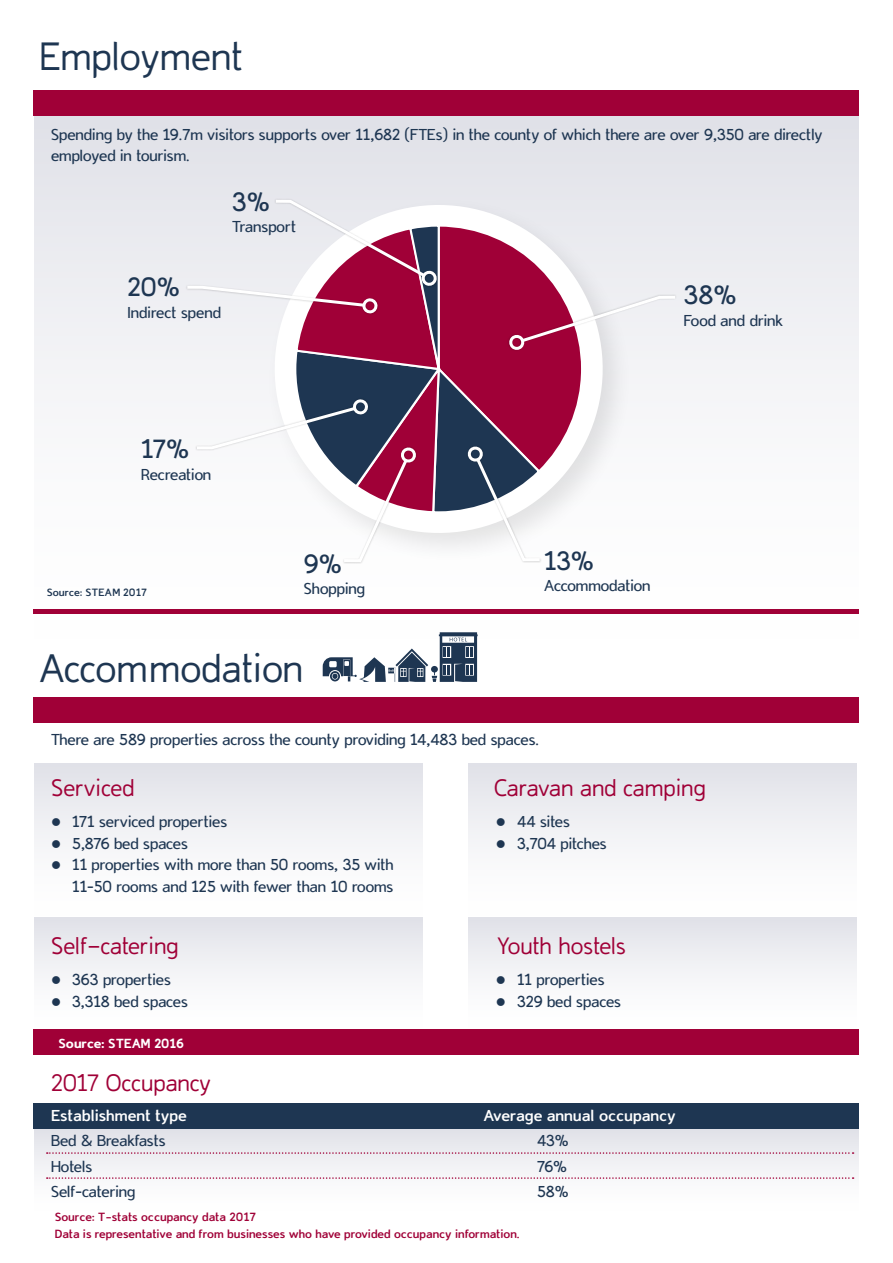
<style>
.page{position:relative;width:893px;height:1263px;background:#fff}
.page>*{position:absolute;margin:0;border:0;box-sizing:border-box;transform-origin:0 0}
.t1{font:100 45px "Durham Sans";color:#1e3652}
.t2{font:30px "Durham Sans";letter-spacing:-.005em;color:#1e3652}
.t3{font:100 27px "Durham Sans";color:#a00037}
.t4{font:18px/21.6px "Durham Sans";color:#1e3652}
.t5{font:700 18px "Durham Sans";color:#fff}
.t6{font:900 15px "Durham Sans";color:#fff}
.t7{font:700 13.5px/16.2px "Durham Sans";color:#a00037}
.t8{font:700 12px "Durham Sans";color:#1e3652}
</style>
<div class="page">
<div style="left:34px;top:1129px;width:825px;height:82px;background:linear-gradient(to bottom,#e2e2e8,#fff)"></div>
<div style="left:34px;top:1103px;width:825px;height:26px;background:#1e3652"></div>
<div style="left:34px;top:116px;width:825px;height:529px;background:linear-gradient(to bottom,#e2e3ea,#fff)"></div>
<div style="left:34px;top:763px;width:388px;height:155px;background:linear-gradient(to bottom,#e2e3ea,#fff)"></div>
<div style="left:34px;top:918px;width:388px;height:111px;background:linear-gradient(to bottom,#e2e3ea,#fff)"></div>
<div style="left:468px;top:763px;width:388px;height:155px;background:linear-gradient(to bottom,#e2e3ea,#fff)"></div>
<div style="left:468px;top:918px;width:388px;height:111px;background:linear-gradient(to bottom,#e2e3ea,#fff)"></div>
<div style="left:34px;top:90px;width:825px;height:26px;background:#a00037"></div>
<div style="left:34px;top:697px;width:825px;height:26px;background:#a00037"></div>
<div style="left:252px;top:182px;width:373px;height:16px;background:#e6e7ec"></div>
<svg style="left:184px;top:198px;width:494px;height:366px"></svg>
<div style="left:34px;top:609px;width:825px;height:5px;background:#a00037"></div>
<div style="left:34px;top:1029px;width:825px;height:25px;background:#a00037"></div>
<svg style="left:323px;top:632px;width:155px;height:50px"></svg>
<svg style="left:47px;top:1152px;width:807px;height:2px;background:#d7adbe"></svg>
<svg style="left:47px;top:1177px;width:807px;height:2px"></svg>
<h1 class="t1" style="left:40px;top:31px;width:205px">Employment</h1>
<p class="t4" style="left:51px;top:123px;width:773px">Spending by the 19.7m visitors supports over 11,682 (FTEs) in the county of which there are over 9,350 are directly employed in tourism.</p>
<h2 class="t2" style="left:232px;top:185px;width:39px">3%</h2>
<p class="t4" style="left:232px;top:216px;width:65px">Transport</p>
<h2 class="t2" style="left:128px;top:270px;width:54px">20%</h2>
<p class="t4" style="left:128px;top:301px;width:95px">Indirect spend</p>
<h2 class="t2" style="left:684px;top:278px;width:54px">38%</h2>
<p class="t4" style="left:684px;top:309px;width:101px">Food and drink</p>
<h2 class="t2" style="left:141px;top:432px;width:50px">17%</h2>
<p class="t4" style="left:141px;top:463px;width:72px">Recreation</p>
<p class="t8" style="left:47px;top:585px;width:102px">Source: STEAM 2017</p>
<h2 class="t2" style="left:304px;top:546px;width:40px">9%</h2>
<p class="t4" style="left:304px;top:577px;width:63px">Shopping</p>
<h1 class="t1" style="left:40px;top:643px;width:265px">Accommodation</h1>
<h2 class="t2" style="left:544px;top:543px;width:51px">13%</h2>
<p class="t4" style="left:544px;top:574px;width:108px">Accommodation</p>
<p class="t4" style="left:51px;top:729px;width:489px">There are 589 properties across the county providing 14,483 bed spaces.</p>
<h3 class="t3" style="left:51px;top:773px;width:85px">Serviced</h3>
<p class="t4" style="left:51px;top:810px;width:178px">● 171 serviced properties</p>
<p class="t4" style="left:51px;top:832px;width:139px">● 5,876 bed spaces</p>
<p class="t4" style="left:51px;top:853px;width:344px;text-align:right">● 11 properties with more than 50 rooms, 35 with<br>11-50 rooms and 125 with fewer than 10 rooms</p>
<h3 class="t3" style="left:51px;top:930px;width:129px">Self-catering</h3>
<p class="t4" style="left:51px;top:968px;width:122px">● 363 properties</p>
<p class="t4" style="left:51px;top:990px;width:139px">● 3,318 bed spaces</p>
<p class="t6" style="left:58px;top:1034px;width:127px">Source: STEAM 2016</p>
<h3 class="t3" style="left:51px;top:1067px;width:161px">2017 Occupancy</h3>
<h3 class="t3" style="left:494px;top:773px;width:213px">Caravan and camping</h3>
<p class="t4" style="left:496px;top:810px;width:76px">● 44 sites</p>
<p class="t4" style="left:496px;top:832px;width:112px">● 3,704 pitches</p>
<h3 class="t3" style="left:497px;top:930px;width:130px">Youth hostels</h3>
<p class="t4" style="left:496px;top:968px;width:110px">● 11 properties</p>
<p class="t4" style="left:496px;top:990px;width:127px">● 329 bed spaces</p>
<p class="t5" style="left:51px;top:1104px;width:137px">Establishment type</p>
<p class="t5" style="left:483px;top:1104px;width:194px">Average annual occupancy</p>
<p class="t4" style="left:51px;top:1129px;width:116px">Bed &amp; Breakfasts</p>
<p class="t4" style="left:537px;top:1129px;width:33px">43%</p>
<p class="t4" style="left:51px;top:1155px;width:43px">Hotels</p>
<p class="t4" style="left:537px;top:1155px;width:32px">76%</p>
<p class="t4" style="left:51px;top:1180px;width:86px">Self-catering</p>
<p class="t4" style="left:537px;top:1180px;width:33px">58%</p>
<p class="t7" style="left:55px;top:1209px;width:466px">Source: T-stats occupancy data 2017<br>Data is representative and from businesses who have provided occupancy information.</p>
</div>
